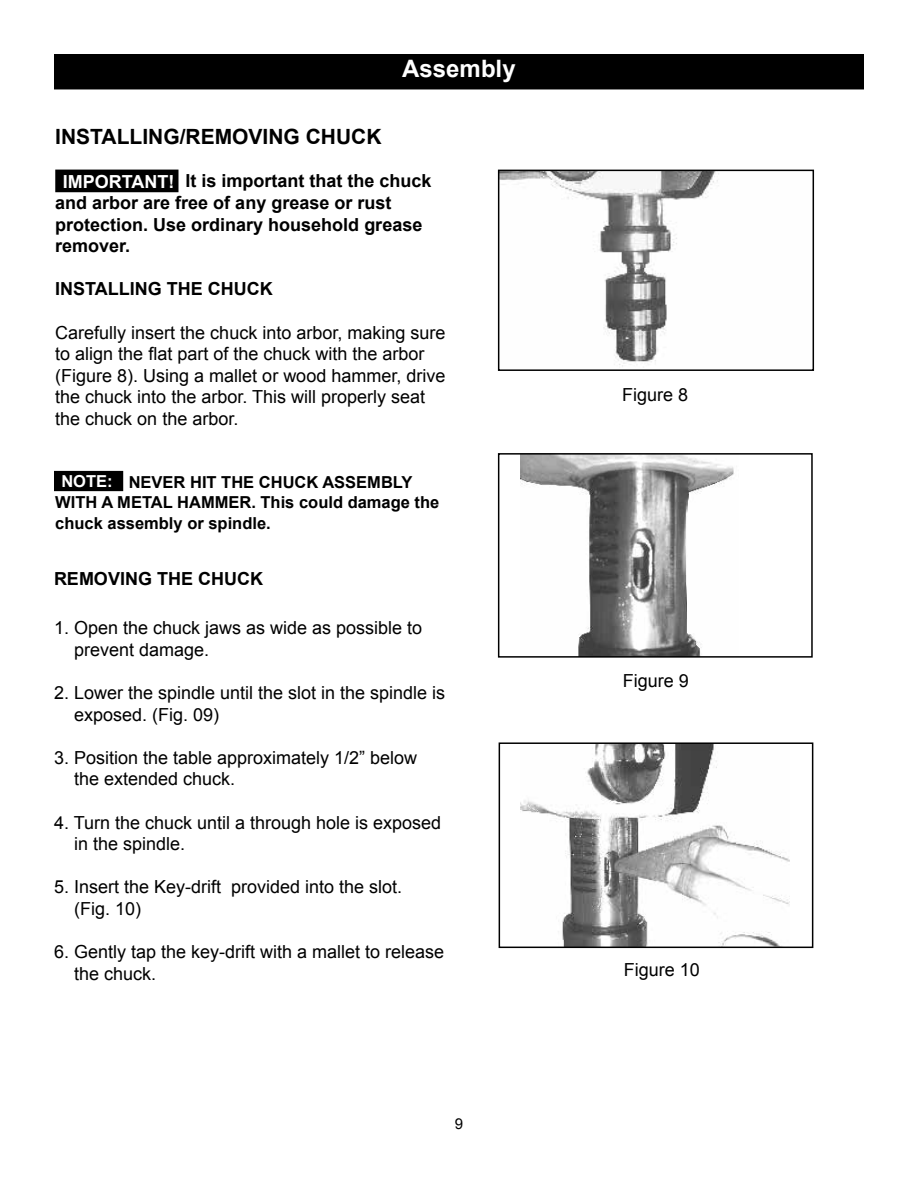
<style>
.page{position:relative;width:918px;height:1188px;background:#fff}
.page>*{position:absolute;margin:0;border:0;box-sizing:border-box;transform-origin:0 0}
.t1{font:700 24px "Arial";color:#fff}
.t2{font:700 21px "Arial";color:#000}
.t3{font:18px/21.6px "Arial";color:#000}
.t4{font:700 18px/21.6px "Arial";color:#000}
.t5{font:700 18px "Arial";color:#fff}
.t6{font:700 16.5px/19.8px "Arial";color:#000}
.t7{font:700 16.5px "Arial";color:#fff}
.t8{font:15px "Arial";color:#000}
</style>
<div class="page">
<div style="left:57px;top:171px;width:120px;height:20px;background:#000"></div>
<div style="left:55px;top:170px;width:123px;height:22px;border:3px solid #000"></div>
<div style="left:56px;top:472px;width:66px;height:18px;background:#000"></div>
<div style="left:54px;top:471px;width:69px;height:20px;border:3px solid #000"></div>
<div style="left:55px;top:55px;width:808px;height:34px;background:#000"></div>
<div style="left:54px;top:54px;width:810px;height:35px;border:2px solid #000"></div>
<img style="left:501px;top:173px;width:218px;height:194px">
<div style="left:498px;top:170px;width:316px;height:201px;border:2px solid #000"></div>
<img style="left:520px;top:456px;width:214px;height:199px">
<div style="left:498px;top:453px;width:315px;height:205px;border:2px solid #000"></div>
<img style="left:520px;top:745px;width:270px;height:200px">
<div style="left:499px;top:742px;width:314px;height:206px;border:2px solid #000"></div>
<h1 class="t1" style="left:402px;top:52px;width:115px">Assembly</h1>
<p class="t2" style="left:55px;top:123px;width:328px">INSTALLING/REMOVING CHUCK</p>
<p class="t4" style="left:55px;top:171px;width:378px;text-indent:130px">It is important that the chuck and arbor are free of any grease or rust protection. Use ordinary household grease remover.</p>
<p class="t4" style="left:55px;top:279px;width:219px">INSTALLING THE CHUCK</p>
<p class="t3" style="left:55px;top:322px;width:392px">Carefully insert the chuck into arbor, making sure to align the flat part of the chuck with the arbor (Figure 8). Using a mallet or wood hammer, drive the chuck into the arbor. This will properly seat the chuck on the arbor.</p>
<p class="t5" style="left:63px;top:170px;width:113px">IMPORTANT!</p>
<p class="t7" style="left:61px;top:470px;width:53px">NOTE:</p>
<p class="t6" style="left:55px;top:473px;width:386px;text-indent:73px">NEVER HIT THE CHUCK ASSEMBLY<br>WITH A METAL HAMMER. This could damage the</p>
<p class="t6" style="left:55px;top:514px;width:217px">chuck assembly or spindle.</p>
<p class="t4" style="left:54px;top:569px;width:210px">REMOVING THE CHUCK</p>
<p class="t3" style="left:74px;top:617px;width:350px;text-indent:-20px">1. Open the chuck jaws as wide as possible to prevent damage.</p>
<p class="t3" style="left:74px;top:682px;width:373px;text-indent:-20px">2. Lower the spindle until the slot in the spindle is exposed. (Fig. 09)</p>
<p class="t3" style="left:74px;top:747px;width:345px;text-indent:-20px">3. Position the table approximately 1/2” below the extended chuck.</p>
<p class="t3" style="left:74px;top:812px;width:369px;text-indent:-20px">4. Turn the chuck until a through hole is exposed in the spindle.</p>
<p class="t3" style="left:74px;top:876px;width:330px;text-indent:-20px">5. Insert the Key-drift provided into the slot. (Fig. 10)</p>
<p class="t3" style="left:74px;top:941px;width:372px;text-indent:-20px">6. Gently tap the key-drift with a mallet to release the chuck.</p>
<p class="t8" style="left:455px;top:1114px;width:10px">9</p>
<p class="t3" style="left:622px;top:384px;width:68px">Figure 8</p>
<p class="t3" style="left:623px;top:670px;width:68px">Figure 9</p>
<p class="t3" style="left:624px;top:959px;width:78px">Figure 10</p>
</div>
